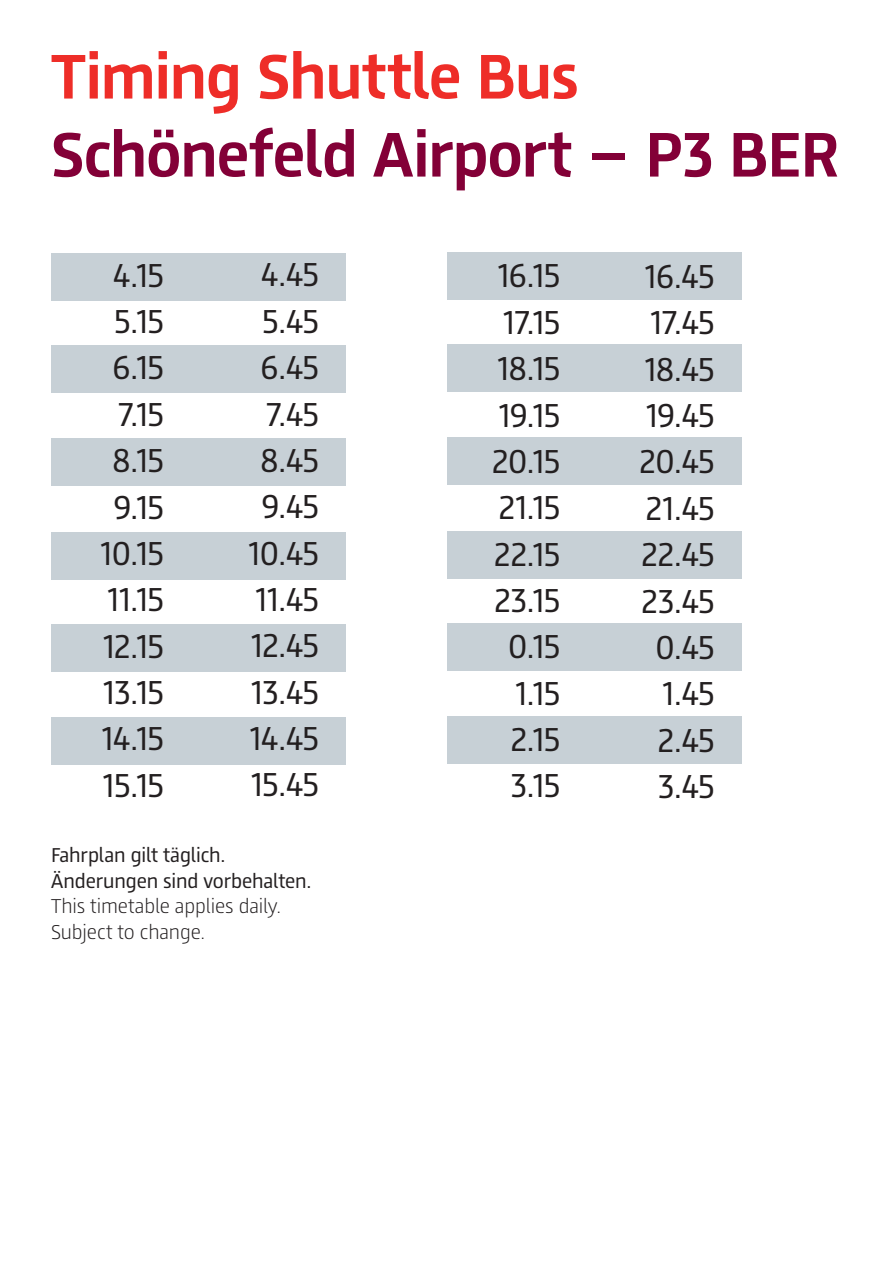
<style>
.page{position:relative;width:893px;height:1263px;background:#fff}
.page>*{position:absolute;margin:0;border:0;box-sizing:border-box;transform-origin:0 0}
.t1{font:700 66px "BER Sans";letter-spacing:-.01em;color:#830037}
.t2{font:700 66px "BER Sans";letter-spacing:-.01em;color:#ee2d28}
.t3{font:34.8px/46.3px "BER Sans";letter-spacing:-.025em;color:#231f20;text-align:center}
.t4{font:21px/25.5px "BER Sans";letter-spacing:-.005em;color:#231f20}
.t5{font:300 21px/25.5px "BER Sans";letter-spacing:-.005em;color:#231f20}
</style>
<div class="page">
<div style="left:51px;top:253px;width:294px;height:48px;background:#c7d0d6"></div>
<div style="left:447px;top:252px;width:294px;height:48px;background:#c7d0d6"></div>
<div style="left:51px;top:532px;width:294px;height:47px;background:#c7d0d6"></div>
<div style="left:447px;top:531px;width:294px;height:48px;background:#c7d0d6"></div>
<div style="left:51px;top:345px;width:294px;height:48px;background:#c7d0d6"></div>
<div style="left:447px;top:344px;width:294px;height:48px;background:#c7d0d6"></div>
<div style="left:51px;top:624px;width:294px;height:48px;background:#c7d0d6"></div>
<div style="left:447px;top:623px;width:294px;height:48px;background:#c7d0d6"></div>
<div style="left:51px;top:438px;width:294px;height:47px;background:#c7d0d6"></div>
<div style="left:447px;top:437px;width:294px;height:48px;background:#c7d0d6"></div>
<div style="left:51px;top:717px;width:294px;height:47px;background:#c7d0d6"></div>
<div style="left:447px;top:716px;width:294px;height:48px;background:#c7d0d6"></div>
<h1 class="t2" style="left:51px;top:36px;width:529px">Timing Shuttle Bus</h1>
<h1 class="t1" style="left:51px;top:114px;width:790px">Schönefeld Airport – P3 BER</h1>
<p class="t3" style="left:249px;top:254px;width:72px">4.45<br>5.45<br>6.45<br>7.45<br>8.45<br>9.45<br>10.45<br>11.45<br>12.45<br>13.45<br>14.45<br>15.45</p>
<p class="t3" style="left:639px;top:255px;width:77px;text-align:right">16.45<br>17.45<br>18.45<br>19.45<br>20.45<br>21.45<br>22.45<br>23.45<br>0.45<br>1.45<br>2.45<br>3.45</p>
<p class="t3" style="left:101px;top:254px;width:65px">4.15<br>5.15<br>6.15<br>7.15<br>8.15<br>9.15<br>10.15<br>11.15<br>12.15<br>13.15<br>14.15<br>15.15</p>
<p class="t3" style="left:492px;top:255px;width:70px;text-align:right">16.15<br>17.15<br>18.15<br>19.15<br>20.15<br>21.15<br>22.15<br>23.15<br>0.15<br>1.15<br>2.15<br>3.15</p>
<p class="t4" style="left:51px;top:844px;width:262px">Fahrplan gilt täglich.<br>Änderungen sind vorbehalten.</p>
<p class="t5" style="left:51px;top:895px;width:232px">This timetable applies daily.<br>Subject to change.</p>
</div>
